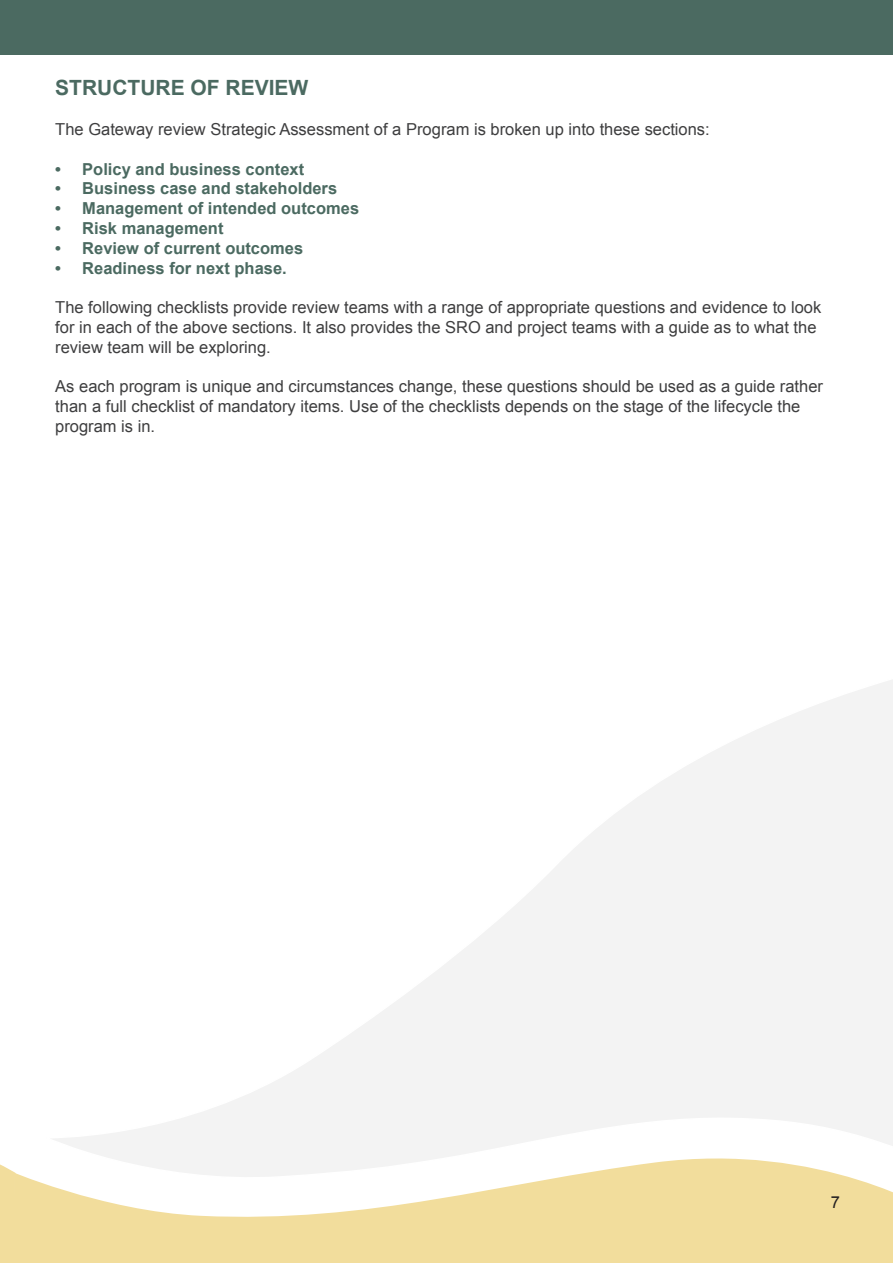
<style>
.page{position:relative;width:893px;height:1263px;background:#fff}
.page>*{position:absolute;margin:0;border:0;box-sizing:border-box;transform-origin:0 0}
.t1{font:700 21px "Arial";color:#4b6a61}
.t2{font:16.5px/19.8px "Arial";color:#3e3e3f}
.t3{font:700 16.5px "Arial";color:#4b6a61}
.t4{font:16.5px "Arial";color:#231f20}
</style>
<div class="page">
<svg style="left:209px;top:680px;width:684px;height:430px"></svg>
<svg style="left:36px;top:1110px;width:857px;height:153px"></svg>
<svg style="left:0;top:1164px;width:36px;height:99px;background:#f3e0a5"></svg>
<div style="left:0;top:0;width:893px;height:54px;background:#4b6a61"></div>
<p class="t1" style="left:55px;top:74px;width:255px">STRUCTURE OF REVIEW</p>
<p class="t2" style="left:55px;top:120px;width:656px">The Gateway review Strategic Assessment of a Program is broken up into these sections:</p>
<p class="t3" style="left:55px;top:158px;width:250px">• Policy and business context</p>
<p class="t3" style="left:55px;top:178px;width:283px">• Business case and stakeholders</p>
<p class="t3" style="left:55px;top:197px;width:305px">• Management of intended outcomes</p>
<p class="t3" style="left:55px;top:217px;width:170px">• Risk management</p>
<p class="t3" style="left:55px;top:237px;width:249px">• Review of current outcomes</p>
<p class="t3" style="left:55px;top:257px;width:233px">• Readiness for next phase.</p>
<p class="t2" style="left:55px;top:298px;width:767px">The following checklists provide review teams with a range of appropriate questions and evidence to look for in each of the above sections. It also provides the SRO and project teams with a guide as to what the review team will be exploring.</p>
<p class="t2" style="left:55px;top:377px;width:769px">As each program is unique and circumstances change, these questions should be used as a guide rather than a full checklist of mandatory items. Use of the checklists depends on the stage of the lifecycle the program is in.</p>
<p class="t4" style="left:831px;top:1191px;width:11px">7</p>
</div>
